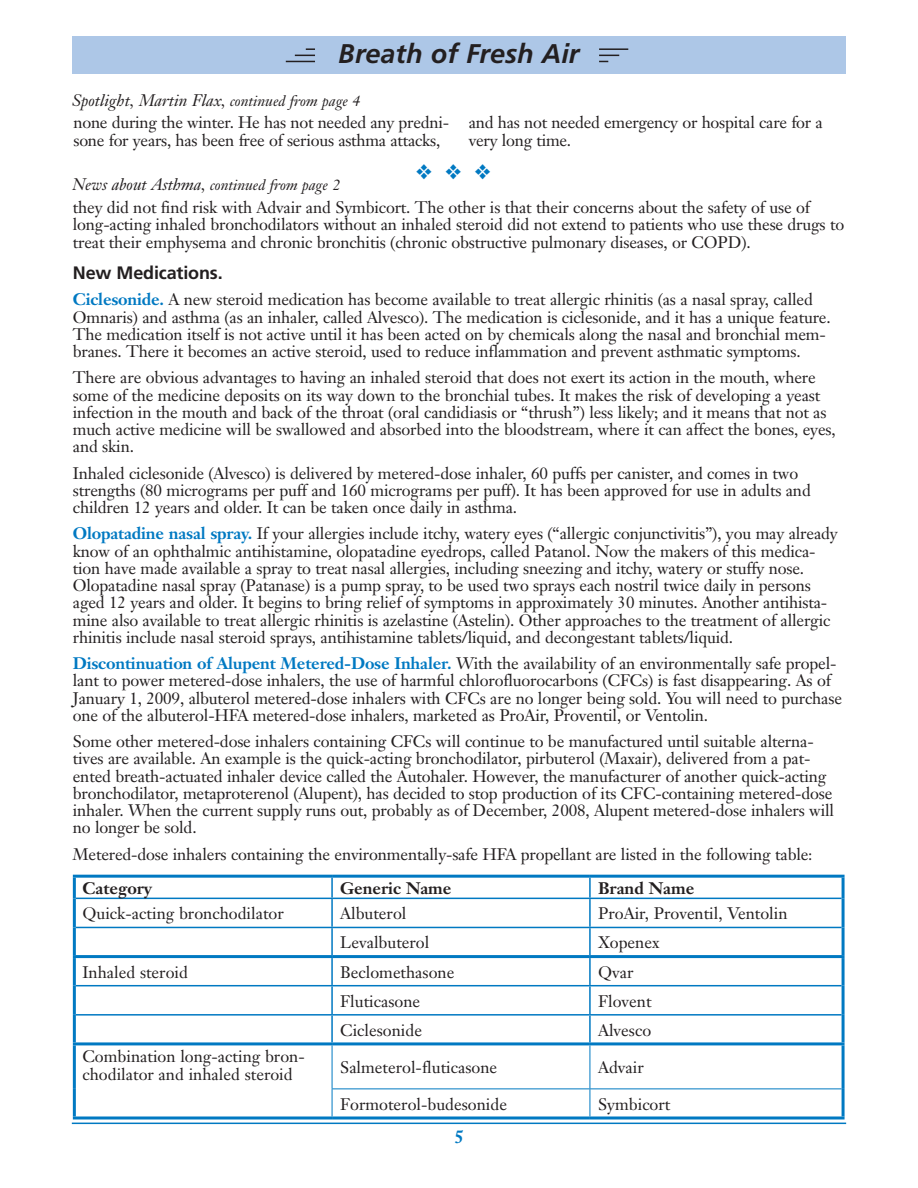
<style>
.page{position:relative;width:918px;height:1188px;background:#fff}
.page>*{position:absolute;margin:0;border:0;box-sizing:border-box;transform-origin:0 0}
.t1{font:italic 700 27px "Frutiger";color:#231f20}
.t2{font:21px "Zapf Dingbats";color:#0079c2}
.t3{font:700 18px "Frutiger";letter-spacing:-.01em;color:#231f20}
.t4{font:700 18px "Janson Text";color:#0079c2}
.t5{font:16.5px/17.2px "Janson Text";letter-spacing:-.01em;color:#231f20}
.t6{font:italic 16.5px "Janson Text";color:#231f20}
.t7{font:700 16.5px "Janson Text";color:#231f20}
.t8{font:italic 15px "Janson Text";color:#231f20}
.s1{font-size:15px}
.s2{font-size:16.5px}
.s3{font-weight:700;color:#0079c2}
</style>
<div class="page">
<hr style="left:72px;top:1123px;width:774px;height:1px;background:#0079c2">
<div style="left:72px;top:36px;width:774px;height:37px;background:#adc7e7"></div>
<svg style="left:286px;top:48px;width:29px;height:14px"></svg>
<hr style="left:599px;top:48px;width:29px;height:2px;background:#231f20">
<svg style="left:599px;top:55px;width:20px;height:7px"></svg>
<hr style="left:73px;top:1045px;width:3px;height:44px;background:#0079c2">
<hr style="left:842px;top:1045px;width:3px;height:44px;background:#0079c2">
<hr style="left:73px;top:1089px;width:3px;height:27px;background:#0079c2">
<hr style="left:73px;top:1116px;width:259px;height:3px;background:#0079c2">
<hr style="left:332px;top:1045px;width:1px;height:44px;background:#0079c2">
<hr style="left:590px;top:1045px;width:1px;height:44px;background:#0079c2">
<hr style="left:73px;top:875px;width:259px;height:3px;background:#0079c2">
<hr style="left:73px;top:878px;width:3px;height:20px;background:#0079c2">
<hr style="left:332px;top:875px;width:258px;height:3px;background:#0079c2">
<hr style="left:590px;top:875px;width:255px;height:3px;background:#0079c2">
<hr style="left:842px;top:878px;width:3px;height:20px;background:#0079c2">
<hr style="left:73px;top:898px;width:3px;height:29px;background:#0079c2">
<hr style="left:842px;top:898px;width:3px;height:29px;background:#0079c2">
<hr style="left:73px;top:927px;width:3px;height:28px;background:#0079c2">
<hr style="left:842px;top:927px;width:3px;height:28px;background:#0079c2">
<hr style="left:73px;top:958px;width:3px;height:28px;background:#0079c2">
<hr style="left:842px;top:958px;width:3px;height:28px;background:#0079c2">
<hr style="left:73px;top:986px;width:3px;height:29px;background:#0079c2">
<hr style="left:842px;top:986px;width:3px;height:29px;background:#0079c2">
<hr style="left:73px;top:1015px;width:3px;height:27px;background:#0079c2">
<hr style="left:842px;top:1015px;width:3px;height:27px;background:#0079c2">
<hr style="left:331px;top:878px;width:2px;height:20px;background:#0079c2">
<hr style="left:589px;top:878px;width:2px;height:20px;background:#0079c2">
<hr style="left:76px;top:898px;width:256px;height:1px;background:#0079c2">
<hr style="left:332px;top:898px;width:258px;height:1px;background:#0079c2">
<hr style="left:331px;top:899px;width:2px;height:28px;background:#0079c2">
<hr style="left:590px;top:898px;width:252px;height:1px;background:#0079c2">
<hr style="left:589px;top:899px;width:2px;height:28px;background:#0079c2">
<hr style="left:76px;top:927px;width:256px;height:1px;background:#0079c2">
<hr style="left:332px;top:927px;width:258px;height:1px;background:#0079c2">
<hr style="left:331px;top:928px;width:2px;height:27px;background:#0079c2">
<hr style="left:590px;top:927px;width:252px;height:1px;background:#0079c2">
<hr style="left:589px;top:928px;width:2px;height:27px;background:#0079c2">
<hr style="left:331px;top:958px;width:2px;height:27px;background:#0079c2">
<hr style="left:589px;top:958px;width:2px;height:27px;background:#0079c2">
<hr style="left:76px;top:985px;width:256px;height:1px;background:#0079c2">
<hr style="left:332px;top:985px;width:258px;height:1px;background:#0079c2">
<hr style="left:331px;top:986px;width:2px;height:28px;background:#0079c2">
<hr style="left:590px;top:985px;width:252px;height:1px;background:#0079c2">
<hr style="left:589px;top:986px;width:2px;height:28px;background:#0079c2">
<hr style="left:76px;top:1014px;width:256px;height:2px;background:#0079c2">
<hr style="left:332px;top:1014px;width:258px;height:2px;background:#0079c2">
<hr style="left:331px;top:1016px;width:2px;height:26px;background:#0079c2">
<hr style="left:590px;top:1014px;width:252px;height:2px;background:#0079c2">
<hr style="left:589px;top:1016px;width:2px;height:26px;background:#0079c2">
<hr style="left:73px;top:955px;width:259px;height:3px;background:#0079c2">
<hr style="left:332px;top:955px;width:258px;height:3px;background:#0079c2">
<hr style="left:590px;top:955px;width:255px;height:3px;background:#0079c2">
<hr style="left:73px;top:1042px;width:259px;height:3px;background:#0079c2">
<hr style="left:332px;top:1042px;width:258px;height:3px;background:#0079c2">
<hr style="left:590px;top:1042px;width:255px;height:3px;background:#0079c2">
<hr style="left:332px;top:1089px;width:258px;height:1px;background:#0079c2">
<svg style="left:332px;top:1089px;width:1px;height:27px"></svg>
<hr style="left:590px;top:1089px;width:252px;height:1px;background:#0079c2">
<svg style="left:590px;top:1089px;width:1px;height:27px"></svg>
<hr style="left:842px;top:1089px;width:3px;height:27px;background:#0079c2">
<hr style="left:332px;top:1116px;width:258px;height:3px;background:#0079c2">
<hr style="left:590px;top:1116px;width:255px;height:3px;background:#0079c2">
<h1 class="t1" style="left:339px;top:38px;width:242px">Breath of Fresh Air</h1>
<p class="t6" style="left:72px;top:90px;width:290px">Spotlight, Martin Flax, <span class="s1">continued from page 4</span></p>
<p class="t5" style="left:74px;top:114px;width:377px">none during the winter. He has not needed any predni&shy;sone for years, has been free of serious asthma attacks,</p>
<p class="t5" style="left:469px;top:114px;width:356px">and has not needed emergency or hospital care for a very long time.</p>
<p class="t8" style="left:72px;top:176px;width:269px"><span class="s2">News about Asthma,</span> continued from page 2</p>
<p class="t2" style="left:416px;top:161px;width:77px">❖ ❖ ❖</p>
<p class="t5" style="left:73px;top:199px;width:773px">they did not find risk with Advair and Symbicort. The other is that their concerns about the safety of use of long-acting inhaled bronchodilators without an inhaled steroid did not extend to patients who use these drugs to treat their emphysema and chronic bronchitis (chronic obstructive pulmonary diseases, or COPD).</p>
<p class="t3" style="left:73px;top:262px;width:151px">New Medications.</p>
<p class="t5" style="left:73px;top:291px;width:759px"><span class="s3">Ciclesonide.</span> A new steroid medication has become available to treat allergic rhinitis (as a nasal spray, called Omnaris) and asthma (as an inhaler, called Alvesco). The medication is ciclesonide, and it has a unique feature.<br>The medication itself is not active until it has been acted on by chemicals along the nasal and bronchial mem&shy;branes. There it becomes an active steroid, used to reduce inflammation and prevent asthmatic symptoms.</p>
<p class="t5" style="left:73px;top:369px;width:764px">There are obvious advantages to having an inhaled steroid that does not exert its action in the mouth, where some of the medicine deposits on its way down to the bronchial tubes. It makes the risk of developing a yeast infection in the mouth and back of the throat (oral candidiasis or “thrush”) less likely; and it means that not as much active medicine will be swallowed and absorbed into the bloodstream, where it can affect the bones, eyes, and skin.</p>
<p class="t5" style="left:73px;top:464px;width:740px">Inhaled ciclesonide (Alvesco) is delivered by metered-dose inhaler, 60 puffs per canister, and comes in two strengths (80 micrograms per puff and 160 micrograms per puff). It has been approved for use in adults and children 12 years and older. It can be taken once daily in asthma.</p>
<p class="t5" style="left:73px;top:525px;width:766px"><span class="s3">Olopatadine nasal spray.</span> If your allergies include itchy, watery eyes (“allergic conjunctivitis”), you may already know of an ophthalmic antihistamine, olopatadine eyedrops, called Patanol. Now the makers of this medica&shy;tion have made available a spray to treat nasal allergies, including sneezing and itchy, watery or stuffy nose.<br>Olopatadine nasal spray (Patanase) is a pump spray, to be used two sprays each nostril twice daily in persons aged 12 years and older. It begins to bring relief of symptoms in approximately 30 minutes. Another antihista&shy;mine also available to treat allergic rhinitis is azelastine (Astelin). Other approaches to the treatment of allergic rhinitis include nasal steroid sprays, antihistamine tablets/liquid, and decongestant tablets/liquid.</p>
<p class="t5" style="left:73px;top:655px;width:771px"><span class="s3">Discontinuation of Alupent Metered-Dose Inhaler.</span> With the availability of an environmentally safe propel&shy;lant to power metered-dose inhalers, the use of harmful chlorofluorocarbons (CFCs) is fast disappearing. As of January 1, 2009, albuterol metered-dose inhalers with CFCs are no longer being sold. You will need to purchase one of the albuterol-HFA metered-dose inhalers, marketed as ProAir, Proventil, or Ventolin.</p>
<p class="t5" style="left:73px;top:733px;width:763px">Some other metered-dose inhalers containing CFCs will continue to be manufactured until suitable alterna&shy;tives are available. An example is the quick-acting bronchodilator, pirbuterol (Maxair), delivered from a pat&shy;ented breath-actuated inhaler device called the Autohaler. However, the manufacturer of another quick-acting bronchodilator, metaproterenol (Alupent), has decided to stop production of its CFC-containing metered-dose inhaler. When the current supply runs out, probably as of December, 2008, Alupent metered-dose inhalers will no longer be sold.</p>
<p class="t5" style="left:73px;top:845px;width:741px">Metered-dose inhalers containing the environmentally-safe HFA propellant are listed in the following table:</p>
<p class="t7" style="left:82px;top:878px;width:71px">Category</p>
<p class="t7" style="left:340px;top:878px;width:113px">Generic Name</p>
<p class="t7" style="left:598px;top:878px;width:98px">Brand Name</p>
<p class="t5" style="left:82px;top:905px;width:203px">Quick-acting bronchodilator</p>
<p class="t5" style="left:340px;top:905px;width:68px">Albuterol</p>
<p class="t5" style="left:598px;top:905px;width:191px">ProAir, Proventil, Ventolin</p>
<p class="t5" style="left:340px;top:934px;width:91px">Levalbuterol</p>
<p class="t5" style="left:598px;top:934px;width:63px">Xopenex</p>
<p class="t5" style="left:82px;top:964px;width:107px">Inhaled steroid</p>
<p class="t5" style="left:340px;top:963px;width:116px">Beclomethasone</p>
<p class="t5" style="left:598px;top:963px;width:37px">Qvar</p>
<p class="t5" style="left:340px;top:992px;width:82px">Fluticasone</p>
<p class="t5" style="left:598px;top:992px;width:55px">Flovent</p>
<p class="t5" style="left:340px;top:1021px;width:83px">Ciclesonide</p>
<p class="t5" style="left:598px;top:1021px;width:55px">Alvesco</p>
<p class="t5" style="left:82px;top:1048px;width:224px">Combination long-acting bron&shy;chodilator and inhaled steroid</p>
<p class="t5" style="left:340px;top:1058px;width:159px">Salmeterol-fluticasone</p>
<p class="t5" style="left:598px;top:1058px;width:47px">Advair</p>
<p class="t5" style="left:340px;top:1095px;width:168px">Formoterol-budesonide</p>
<p class="t5" style="left:598px;top:1095px;width:74px">Symbicort</p>
<p class="t4" style="left:454px;top:1125px;width:12px">5</p>
</div>
